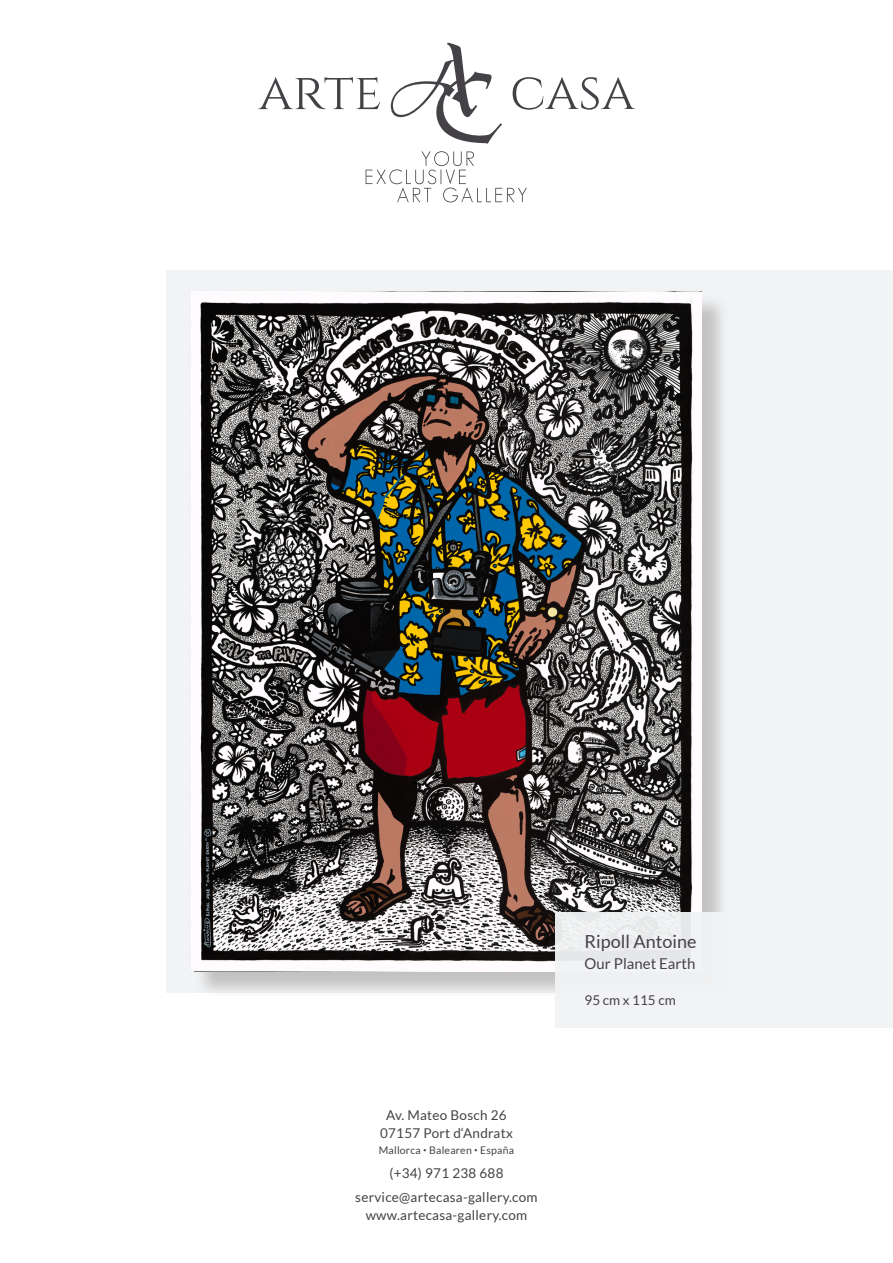
<style>
.page{position:relative;width:893px;height:1263px;background:#fff}
.page>*{position:absolute;margin:0;border:0;box-sizing:border-box;transform-origin:0 0}
.t1{font:18px "Lato";color:#444246}
.t2{font:15px "Lato";color:#444246}
.t3{font:13.5px/18px "Lato";letter-spacing:.02em;color:#444246;text-align:center}
.t4{font:10.5px "Lato";letter-spacing:.02em;color:#444246}
</style>
<div class="page">
<svg style="left:513px;top:77px;width:122px;height:33px"></svg>
<svg style="left:258px;top:77px;width:122px;height:32px"></svg>
<svg style="left:391px;top:43px;width:111px;height:101px"></svg>
<svg style="left:366px;top:151px;width:161px;height:51px"></svg>
<div style="left:166px;top:270px;width:727px;height:723px;background:#f2f3f4"></div>
<img style="left:195px;top:302px;width:527px;height:689px">
<img style="left:191px;top:291px;width:511px;height:680px">
<div style="left:555px;top:912px;width:338px;height:116px;background:#f2f3f4"></div>
<p class="t3" style="left:380px;top:1107px;width:134px">Av. Mateo Bosch 26<br>07157 Port d‘Andratx</p>
<p class="t4" style="left:379px;top:1145px;width:137px">Mallorca <sup>•</sup> Balearen <sup>•</sup> España</p>
<p class="t3" style="left:355px;top:1161px;width:184px;line-height:24px">(+34) 971 238 688 service@artecasa-gallery.com</p>
<p class="t3" style="left:366px;top:1206px;width:163px">www.artecasa-gallery.com</p>
<h1 class="t1" style="left:585px;top:934px;width:113px">Ripoll Antoine</h1>
<p class="t2" style="left:585px;top:957px;width:112px">Our Planet Earth</p>
<p class="t3" style="left:585px;top:992px;width:93px">95 cm x 115 cm</p>
</div>
